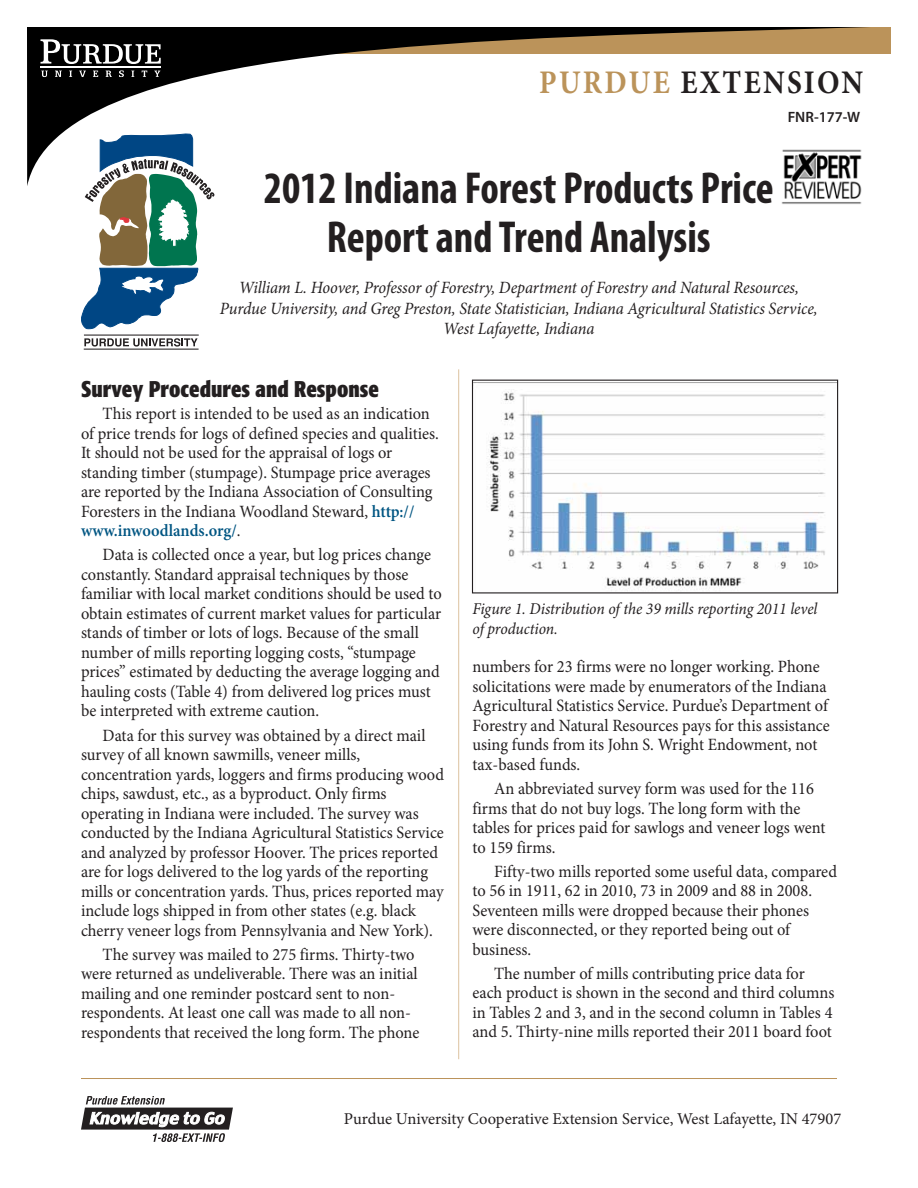
<style>
.page{position:relative;width:918px;height:1188px;background:#fff}
.page>*{position:absolute;margin:0;border:0;box-sizing:border-box;transform-origin:0 0}
.indented_list{font:700 condensed 45px "Myriad Pro";color:#231f20;scale:.95 1}
.t1{font:700 33px "Minion Pro";letter-spacing:.08em;color:#231f20;scale:.89 1}
.Subheading{font:700 condensed 22.5px "Formata";color:#231f20}
.text{font:17.25px/19.5px "Minion Pro";color:#231f20;scale:.95 1}
.text-2{font:italic 17.25px/20.7px "Minion Pro";letter-spacing:-.01em;color:#231f20;text-align:center;scale:.95 1}
.t2{font:16.5px "Minion Pro";color:#231f20}
.t3{font:italic 16.5px/19.5px "Minion Pro";letter-spacing:-.01em;color:#231f20;scale:.95 1}
.t4{font:600 15px "Myriad Pro";color:#231f20}
.s1{color:#bb935a}
.s2{font-weight:600;color:#005582}
</style>
<div class="page">
<img style="left:781px;top:186px;width:81px;height:18px">
<div style="left:220px;top:27px;width:671px;height:27px;background:#bb935a"></div>
<svg style="left:27px;top:27px;width:842px;height:159px"></svg>
<svg style="left:81px;top:134px;width:133px;height:195px"></svg>
<svg style="left:84px;top:338px;width:114px;height:9px"></svg>
<hr style="left:84px;top:335px;width:115px;height:1px;background:#231f20">
<hr style="left:84px;top:349px;width:115px;height:1px;background:#231f20">
<hr style="left:458px;top:369px;width:1px;height:690px;background:#dcc29f">
<hr style="left:81px;top:1078px;width:756px;height:1px;background:#bb935a">
<svg style="left:81px;top:1096px;width:152px;height:46px"></svg>
<svg style="left:40px;top:39px;width:121px;height:25px"></svg>
<svg style="left:41px;top:71px;width:7px;height:6px"></svg>
<svg style="left:55px;top:71px;width:7px;height:6px"></svg>
<svg style="left:69px;top:71px;width:3px;height:6px"></svg>
<svg style="left:79px;top:71px;width:7px;height:6px"></svg>
<svg style="left:93px;top:71px;width:5px;height:6px"></svg>
<svg style="left:106px;top:71px;width:6px;height:6px"></svg>
<svg style="left:119px;top:70px;width:5px;height:7px"></svg>
<svg style="left:131px;top:71px;width:3px;height:6px"></svg>
<svg style="left:142px;top:71px;width:5px;height:6px"></svg>
<svg style="left:154px;top:71px;width:6px;height:6px"></svg>
<hr style="left:41px;top:66px;width:120px;height:1px;background:#fff">
<img style="left:474px;top:382px;width:362px;height:209px">
<div style="left:472px;top:380px;width:366px;height:213px;border:1px solid #231f20"></div>
<h2 class="t1" style="left:539px;top:59px;width:366px"><span class="s1">PURDUE</span> EXTENSION</h2>
<p class="t4" style="left:788px;top:108px;width:74px">FNR-177-W</p>
<p class="indented_list" style="left:264px;top:159px;width:538px">2012 Indiana Forest Products Price</p>
<p class="indented_list" style="left:327px;top:209px;width:406px">Report and Trend Analysis</p>
<p class="text-2" style="left:220px;top:277px;width:631px">William L. Hoover, Professor of Forestry, Department of Forestry and Natural Resources,<br>Purdue University, and Greg Preston, State Statistician, Indiana Agricultural Statistics Service,</p>
<p class="text-2" style="left:443px;top:318px;width:161px">West Lafayette, Indiana</p>
<p class="Subheading" style="left:81px;top:375px;width:299px">Survey Procedures and Response</p>
<p class="text" style="left:81px;top:404px;width:378px;text-indent:22px">This report is intended to be used as an indication of price trends for logs of defined species and qualities.<br>It should not be used for the appraisal of logs or standing timber (stumpage). Stumpage price averages are reported by the Indiana Association of Consulting Foresters in the Indiana Woodland Steward, <span class="s2">http:// www.inwoodlands.org/</span>.</p>
<p class="text" style="left:81px;top:545px;width:381px;text-indent:22px">Data is collected once a year, but log prices change constantly. Standard appraisal techniques by those familiar with local market conditions should be used to obtain estimates of current market values for particular stands of timber or lots of logs. Because of the small number of mills reporting logging costs, “stumpage prices” estimated by deducting the average logging and hauling costs (Table 4) from delivered log prices must be interpreted with extreme caution.</p>
<p class="text" style="left:81px;top:725px;width:384px;text-indent:22px">Data for this survey was obtained by a direct mail survey of all known sawmills, veneer mills, concentration yards, loggers and firms producing wood chips, sawdust, etc., as a byproduct. Only firms operating in Indiana were included. The survey was conducted by the Indiana Agricultural Statistics Service and analyzed by professor Hoover. The prices reported are for logs delivered to the log yards of the reporting mills or concentration yards. Thus, prices reported may include logs shipped in from other states (e.g. black cherry veneer logs from Pennsylvania and New York).</p>
<p class="text" style="left:81px;top:944px;width:358px;text-indent:22px">The survey was mailed to 275 firms. Thirty-two were returned as undeliverable. There was an initial mailing and one reminder postcard sent to non&shy;respondents. At least one call was made to all non&shy;respondents that received the long form. The phone</p>
<p class="t3" style="left:472px;top:599px;width:365px">Figure 1. Distribution of the 39 mills reporting 2011 level of production.</p>
<p class="text" style="left:472px;top:657px;width:378px">numbers for 23 firms were no longer working. Phone solicitations were made by enumerators of the Indiana Agricultural Statistics Service. Purdue’s Department of Forestry and Natural Resources pays for this assistance using funds from its John S. Wright Endowment, not tax-based funds.</p>
<p class="text" style="left:472px;top:779px;width:373px;text-indent:22px">An abbreviated survey form was used for the 116 firms that do not buy logs. The long form with the tables for prices paid for sawlogs and veneer logs went to 159 firms.</p>
<p class="text" style="left:472px;top:861px;width:385px;text-indent:22px">Fifty-two mills reported some useful data, compared to 56 in 1911, 62 in 2010, 73 in 2009 and 88 in 2008.<br>Seventeen mills were dropped because their phones were disconnected, or they reported being out of business.</p>
<p class="text" style="left:472px;top:964px;width:383px;text-align:center">The number of mills contributing price data for<br>each product is shown in the second and third columns in Tables 2 and 3, and in the second column in Tables 4 and 5. Thirty-nine mills reported their 2011 board foot</p>
<p class="t2" style="left:344px;top:1107px;width:499px">Purdue University Cooperative Extension Service, West Lafayette, IN 47907</p>
</div>
